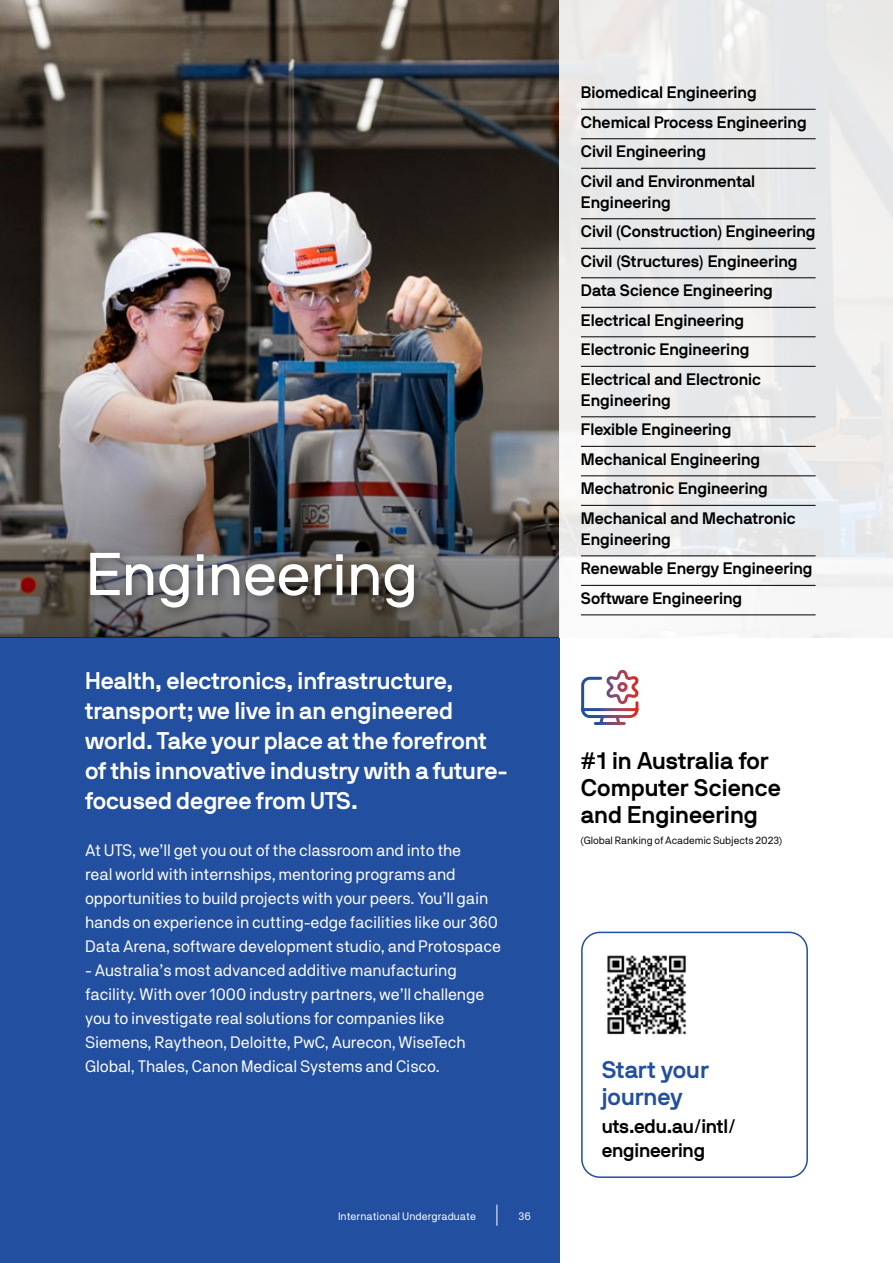
<style>
.page{position:relative;width:893px;height:1263px;background:#fff}
.page>*{position:absolute;margin:0;border:0;box-sizing:border-box;transform-origin:0 0}
.t1{font:60px "NB International Pro";color:#fff}
.t2{font:700 24px/30px "NB International Pro";color:#fff}
.t3{font:700 24px/27px "NB International Pro";color:#000}
.t4{font:700 24px/27px "NB International Pro";color:#224f9f}
.t5{font:700 19.5px/24px "NB International Pro";letter-spacing:-.01em;color:#000}
.t6{font:16.5px/24px "NB Akademie";letter-spacing:-.01em;color:#fff}
.t7{font:700 16.5px/29.5px "NB International Pro";color:#000}
.t8{font:10.8px "NB Akademie";color:#fff}
.t9{font:10.5px "NB Akademie";letter-spacing:-.01em;color:#000}
</style>
<div class="page">
<div style="left:0;top:638px;width:560px;height:625px;background:#224f9f"></div>
<img style="left:0;top:0;width:560px;height:638px">
<div style="left:85px;top:547px;width:341px;height:73px;background:#000;opacity:.4"></div>
<div style="left:560px;top:0;width:333px;height:638px;background:linear-gradient(to bottom,#e7e7e8,#eff0f1)"></div>
<div style="left:581px;top:932px;width:227px;height:246px;border:2px solid #224f9f;border-radius:18px"></div>
<img style="left:607px;top:955px;width:79px;height:80px">
<hr style="left:581px;top:109px;width:235px;height:1px;background:#000">
<hr style="left:581px;top:138px;width:235px;height:1px;background:#000">
<hr style="left:581px;top:168px;width:235px;height:1px;background:#000">
<hr style="left:581px;top:218px;width:235px;height:1px;background:#000">
<hr style="left:581px;top:248px;width:235px;height:1px;background:#000">
<hr style="left:581px;top:277px;width:235px;height:1px;background:#000">
<hr style="left:581px;top:307px;width:235px;height:1px;background:#000">
<hr style="left:581px;top:336px;width:235px;height:1px;background:#000">
<hr style="left:581px;top:366px;width:235px;height:1px;background:#000">
<hr style="left:581px;top:416px;width:235px;height:1px;background:#000">
<hr style="left:581px;top:446px;width:235px;height:1px;background:#000">
<hr style="left:581px;top:475px;width:235px;height:1px;background:#000">
<hr style="left:581px;top:505px;width:235px;height:1px;background:#000">
<hr style="left:581px;top:555px;width:235px;height:1px;background:#000">
<hr style="left:581px;top:585px;width:235px;height:1px;background:#000">
<hr style="left:581px;top:614px;width:235px;height:1px;background:#000">
<svg style="left:581px;top:669px;width:58px;height:56px"></svg>
<svg style="left:497px;top:1204px;width:1px;height:22px"></svg>
<h1 class="t1" style="left:86px;top:540px;width:334px">Engineering</h1>
<h2 class="t2" style="left:85px;top:665px;width:424px">Health, electronics, infrastructure, transport; we live in an engineered world. Take your place at the forefront of this innovative industry with a future&shy;focused degree from UTS.</h2>
<p class="t6" style="left:85px;top:838px;width:418px">At UTS, we’ll get you out of the classroom and into the<br>real world with internships, mentoring programs and opportunities to build projects with your peers. You’ll gain hands on experience in cutting-edge facilities like our 360<br>Data Arena, software development studio, and Protospace</p>
<p class="t6" style="left:85px;top:958px;width:401px">- Australia’s most advanced additive manufacturing facility. With over 1000 industry partners, we’ll challenge you to investigate real solutions for companies like Siemens, Raytheon, Deloitte, PwC, Aurecon, WiseTech Global, Thales, Canon Medical Systems and Cisco.</p>
<p class="t8" style="left:338px;top:1209px;width:139px">International Undergraduate</p>
<p class="t8" style="left:518px;top:1209px;width:14px">36</p>
<p class="t7" style="left:581px;top:77px;width:227px">Biomedical Engineering<br>Chemical Process Engineering<br>Civil Engineering<br>Civil and Environmental</p>
<p class="t7" style="left:581px;top:187px;width:236px">Engineering<br>Civil (Construction) Engineering<br>Civil (Structures) Engineering<br>Data Science Engineering<br>Electrical Engineering<br>Electronic Engineering<br>Electrical and Electronic</p>
<p class="t7" style="left:581px;top:385px;width:216px">Engineering<br>Flexible Engineering<br>Mechanical Engineering<br>Mechatronic Engineering<br>Mechanical and Mechatronic</p>
<p class="t7" style="left:581px;top:524px;width:233px">Engineering<br>Renewable Energy Engineering<br>Software Engineering</p>
<h2 class="t3" style="left:581px;top:746px;width:201px">#1 in Australia for<br>Computer Science and Engineering</h2>
<p class="t9" style="left:581px;top:834px;width:203px">(Global Ranking of Academic Subjects 2023)</p>
<h2 class="t4" style="left:602px;top:1056px;width:109px">Start your journey</h2>
<p class="t5" style="left:602px;top:1114px;width:136px">uts.edu.au/intl/ engineering</p>
</div>
